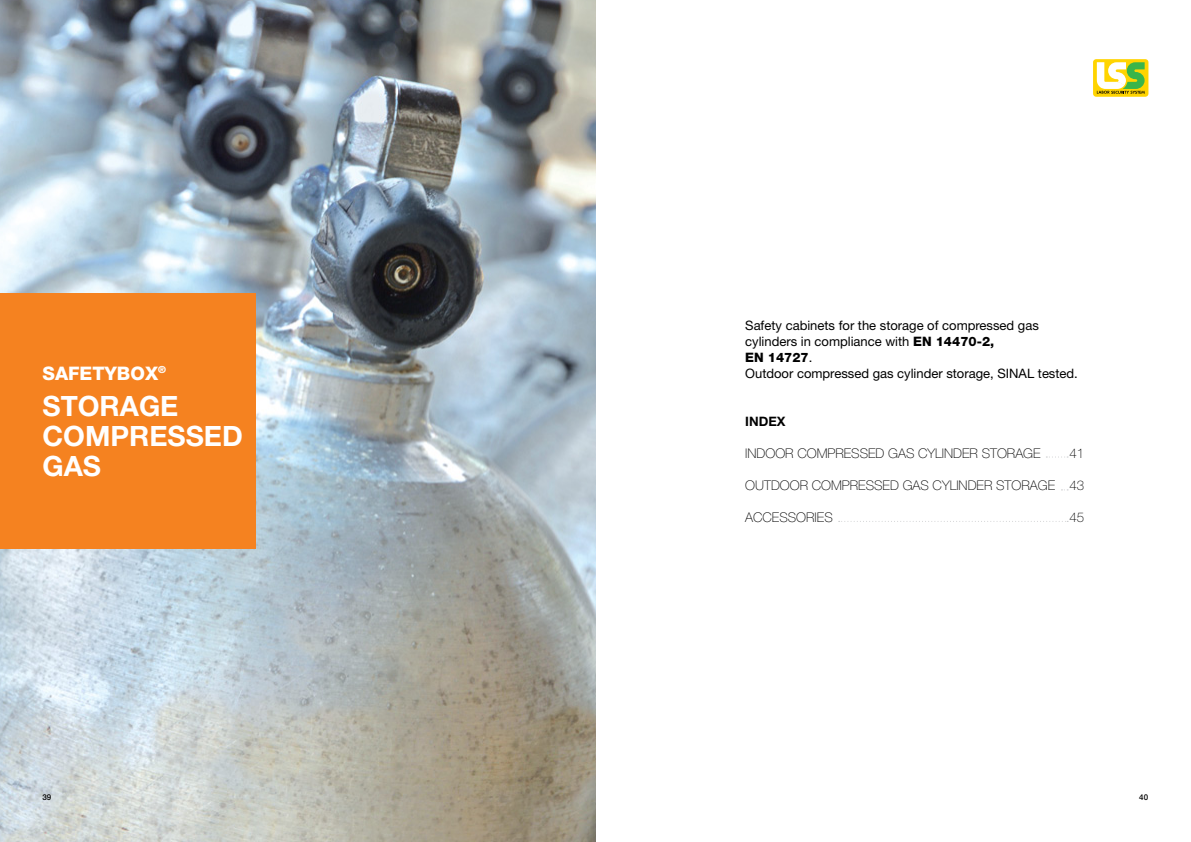
<style>
.page{position:relative;width:1191px;height:842px;background:#fff}
.page>*{position:absolute;margin:0;border:0;box-sizing:border-box;transform-origin:0 0}
.t1{font:700 28px/30px "Helvetica Neue";color:#fff}
.t2{font:800 18.7px "Helvetica Neue";color:#fff}
.t3{font:100 13.4px "Helvetica Neue";color:#000}
.t4{font:13px/16px "Helvetica Neue";color:#000}
.t5{font:700 13px "Helvetica Neue";color:#000}
.t6{font:500 8px "Helvetica Neue";color:#000}
.s1{font-weight:800}
</style>
<div class="page">
<img style="left:0;top:0;width:595px;height:842px">
<div style="left:0;top:293px;width:255px;height:256px;background:#f58220"></div>
<div style="left:1093px;top:59px;width:55px;height:38px;background:#ffd400;border-radius:3px"></div>
<svg style="left:1096px;top:62px;width:48px;height:32px"></svg>
<svg style="left:838px;top:521px;width:230px;height:1px"></svg>
<h2 class="t2" style="left:43px;top:363px;width:125px">SAFETYBOX<sup>®</sup></h2>
<h1 class="t1" style="left:43px;top:390px;width:202px">STORAGE<br>COMPRESSED<br>GAS</h1>
<p class="t4" style="left:745px;top:317px;width:334px">Safety cabinets for the storage of compressed gas cylinders in compliance with <span class="s1">EN 14470-2,<br>EN 14727</span>.<br>Outdoor compressed gas cylinder storage, SINAL tested.</p>
<p class="t5" style="left:745px;top:413px;width:42px">INDEX</p>
<p class="t3" style="left:745px;top:446px;width:297px">INDOOR COMPRESSED GAS CYLINDER STORAGE</p>
<p class="t3" style="left:1069px;top:446px;width:16px">41</p>
<p class="t3" style="left:745px;top:478px;width:340px">OUTDOOR COMPRESSED GAS CYLINDER STORAGE 43</p>
<p class="t3" style="left:745px;top:510px;width:89px">ACCESSORIES</p>
<p class="t3" style="left:1069px;top:510px;width:16px">45</p>
<p class="t6" style="left:43px;top:792px;width:10px">39</p>
<p class="t6" style="left:1139px;top:792px;width:10px">40</p>
</div>
